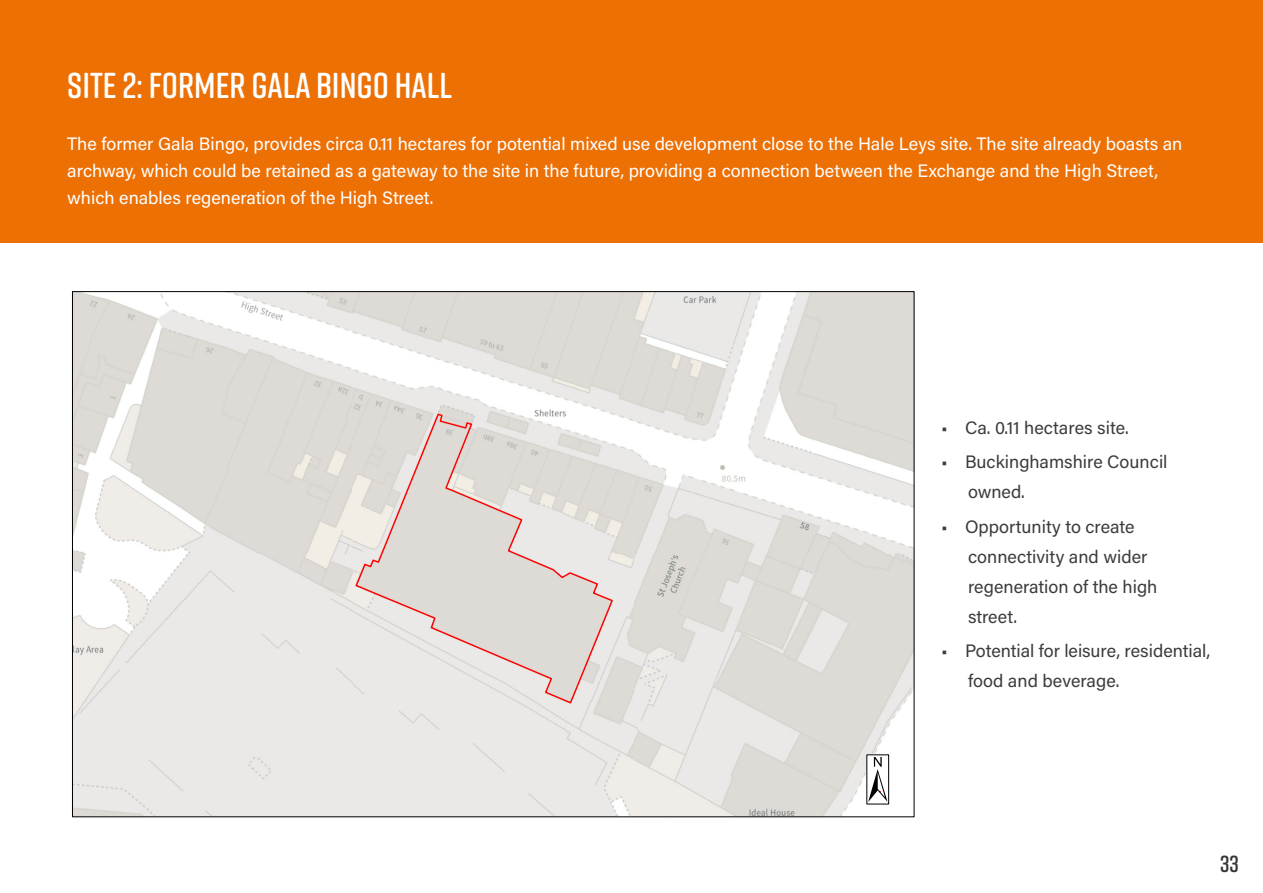
<style>
.page{position:relative;width:1263px;height:893px;background:#fff}
.page>*{position:absolute;margin:0;border:0;box-sizing:border-box;transform-origin:0 0}
.t1{font:63.9px "ESRI North";color:#000}
.Heading2{font:600 36px "Rift Soft";color:#fff}
.t2{font:600 23.25px "Rift Soft";color:#373634}
.Paragraph{font:18px/27px "Acumin Pro";color:#fff}
.t3{font:18px/30px "Acumin Pro";color:#3c3c3b}
</style>
<div class="page">
<div style="left:0;top:0;width:1263px;height:242px;background:#ed7004"></div>
<img style="left:74px;top:293px;width:838px;height:522px">
<svg style="left:355px;top:413px;width:258px;height:291px;background:#e3dcd8"></svg>
<div style="left:867px;top:755px;width:22px;height:49px;background:#fff"></div>
<div style="left:866px;top:754px;width:23px;height:50px;border:1px solid #000"></div>
<h2 class="Heading2" style="left:67px;top:60px;width:386px">SITE 2: FORMER GALA BINGO HALL</h2>
<p class="Paragraph" style="left:67px;top:129px;width:1117px">The former Gala Bingo, provides circa 0.11 hectares for potential mixed use development close to the Hale Leys site. The site already boasts an archway, which could be retained as a gateway to the site in the future, providing a connection between the Exchange and the High Street, which enables regeneration of the High Street.</p>
<h1 class="t1" style="left:868px;top:742px;width:21px">±</h1>
<p class="t3" style="left:941px;top:412px;width:189px">• Ca. 0.11 hectares site.</p>
<p class="t3" style="left:968px;top:446px;width:201px;text-indent:-27px">• Buckinghamshire Council owned.</p>
<p class="t3" style="left:968px;top:511px;width:191px;text-indent:-27px">• Opportunity to create connectivity and wider regeneration of the high street.</p>
<p class="t3" style="left:968px;top:635px;width:244px;text-indent:-27px">• Potential for leisure, residential, food and beverage.</p>
<p class="t2" style="left:1220px;top:847px;width:20px">33</p>
</div>
